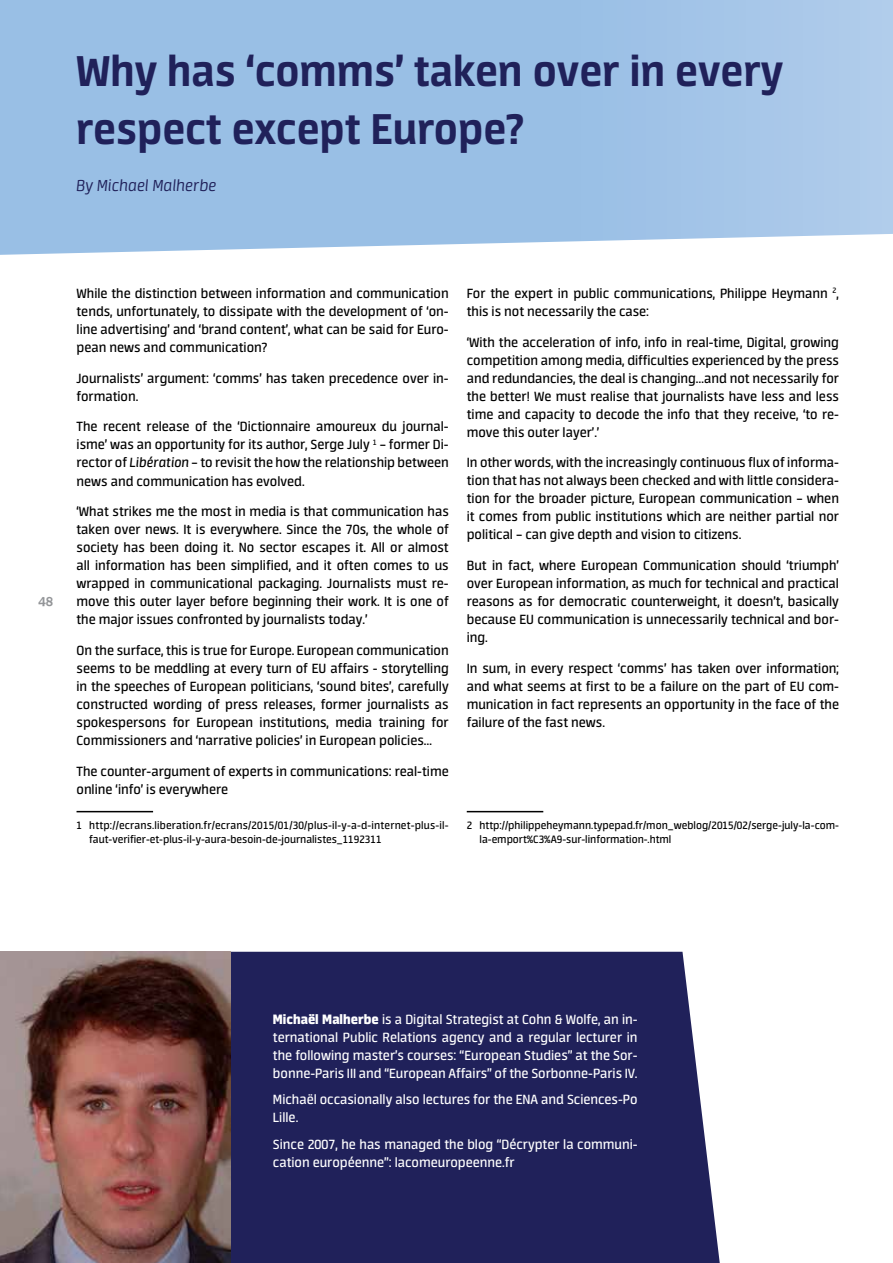
<style>
.page{position:relative;width:893px;height:1263px;background:#fff}
.page>*{position:absolute;margin:0;border:0;box-sizing:border-box;transform-origin:0 0}
.t1{font:700 48px/57.6px "Neuron Angled";color:#20215a}
.t2{font:italic 300 18px "Neuron Angled";color:#20215a}
.t3{font:15px/18px "Neuron Angled";color:#000;text-align:justify}
.t4{font:15px/18px "Neuron Angled";color:#fff}
.t5{font:15px "Berlin Sans FB";color:#939598}
.t6{font:12px/14.4px "Neuron Angled";color:#000}
.s1{font-style:italic}
.s2{font-weight:800}
</style>
<div class="page">
<hr style="left:77px;top:811px;width:76px;height:1px;background:#000">
<hr style="left:467px;top:811px;width:76px;height:1px;background:#000">
<svg style="left:0;top:0;width:893px;height:255px;background:#a1c3e7"></svg>
<div style="left:230px;top:952px;width:490px;height:311px;background:#20215a"></div>
<img style="left:0;top:952px;width:230px;height:311px">
<h1 class="t1" style="left:76px;top:42px;width:709px">Why has ‘comms’ taken over in every respect except Europe?</h1>
<p class="t2" style="left:76px;top:176px;width:142px">By Michael Malherbe</p>
<p class="t5" style="left:39px;top:592px;width:16px">48</p>
<p class="t3" style="left:77px;top:284px;width:374px">While the distinction between information and communication tends, unfortunately, to dissipate with the development of ‘on&shy;line advertising’ and ‘brand content’, what can be said for Euro&shy;pean news and communication?</p>
<p class="t3" style="left:77px;top:369px;width:374px">Journalists’ argument: ‘comms’ has taken precedence over in&shy;formation.</p>
<p class="t3" style="left:77px;top:418px;width:374px">The recent release of the ‘Dictionnaire amoureux du journal&shy;isme’ was an opportunity for its author, Serge July <sup>1</sup> – former Di&shy;rector of <span class="s1">Libération</span> – to revisit the how the relationship between news and communication has evolved.</p>
<p class="t3" style="left:77px;top:503px;width:374px">‘What strikes me the most in media is that communication has taken over news. It is everywhere. Since the 70s, the whole of society has been doing it. No sector escapes it. All or almost all information has been simplified, and it often comes to us wrapped in communicational packaging. Journalists must re&shy;move this outer layer before beginning their work. It is one of the major issues confronted by journalists today.’</p>
<p class="t3" style="left:77px;top:641px;width:374px">On the surface, this is true for Europe. European communication seems to be meddling at every turn of EU affairs - storytelling in the speeches of European politicians, ‘sound bites’, carefully constructed wording of press releases, former journalists as spokespersons for European institutions, media training for Commissioners and ‘narrative policies’ in European policies…</p>
<p class="t3" style="left:77px;top:762px;width:374px">The counter-argument of experts in communications: real-time online ‘info’ is everywhere</p>
<p class="t6" style="left:89px;top:818px;width:361px;text-indent:-13px">1 http://ecrans.liberation.fr/ecrans/2015/01/30/plus-il-y-a-d-internet-plus-il&shy;faut-verifier-et-plus-il-y-aura-besoin-de-journalistes_1192311</p>
<p class="t3" style="left:467px;top:284px;width:374px">For the expert in public communications, Philippe Heymann <sup>2</sup>, this is not necessarily the case:</p>
<p class="t3" style="left:467px;top:333px;width:374px">‘With the acceleration of info, info in real-time, Digital, growing competition among media, difficulties experienced by the press and redundancies, the deal is changing…and not necessarily for the better! We must realise that journalists have less and less time and capacity to decode the info that they receive, ‘to re&shy;move this outer layer’.’</p>
<p class="t3" style="left:467px;top:454px;width:374px">In other words, with the increasingly continuous flux of informa&shy;tion that has not always been checked and with little considera&shy;tion for the broader picture, European communication – when it comes from public institutions which are neither partial nor political – can give depth and vision to citizens.</p>
<p class="t3" style="left:467px;top:557px;width:374px">But in fact, where European Communication should ‘triumph’ over European information, as much for technical and practical reasons as for democratic counterweight, it doesn’t, basically because EU communication is unnecessarily technical and bor&shy;ing.</p>
<p class="t3" style="left:467px;top:659px;width:374px">In sum, in every respect ‘comms’ has taken over information; and what seems at first to be a failure on the part of EU com&shy;munication in fact represents an opportunity in the face of the failure of the fast news.</p>
<p class="t6" style="left:479px;top:818px;width:361px;text-indent:-13px">2 http://philippeheymann.typepad.fr/mon_weblog/2015/02/serge-july-la-com&shy;la-emport%C3%A9-sur-linformation-.html</p>
<p class="t4" style="left:273px;top:1010px;width:366px;text-align:justify"><span class="s2">Michaël Malherbe</span> is a Digital Strategist at Cohn &amp; Wolfe, an in&shy;ternational Public Relations agency and a regular lecturer in the following master’s courses: “European Studies” at the Sor&shy;bonne-Paris III and “European Affairs” of the Sorbonne-Paris IV.</p>
<p class="t4" style="left:273px;top:1091px;width:366px">Michaël occasionally also lectures for the ENA and Sciences-Po<br>Lille.</p>
<p class="t4" style="left:273px;top:1135px;width:366px">Since 2007, he has managed the blog “Décrypter la communi&shy;cation européenne”: lacomeuropeenne.fr</p>
</div>
